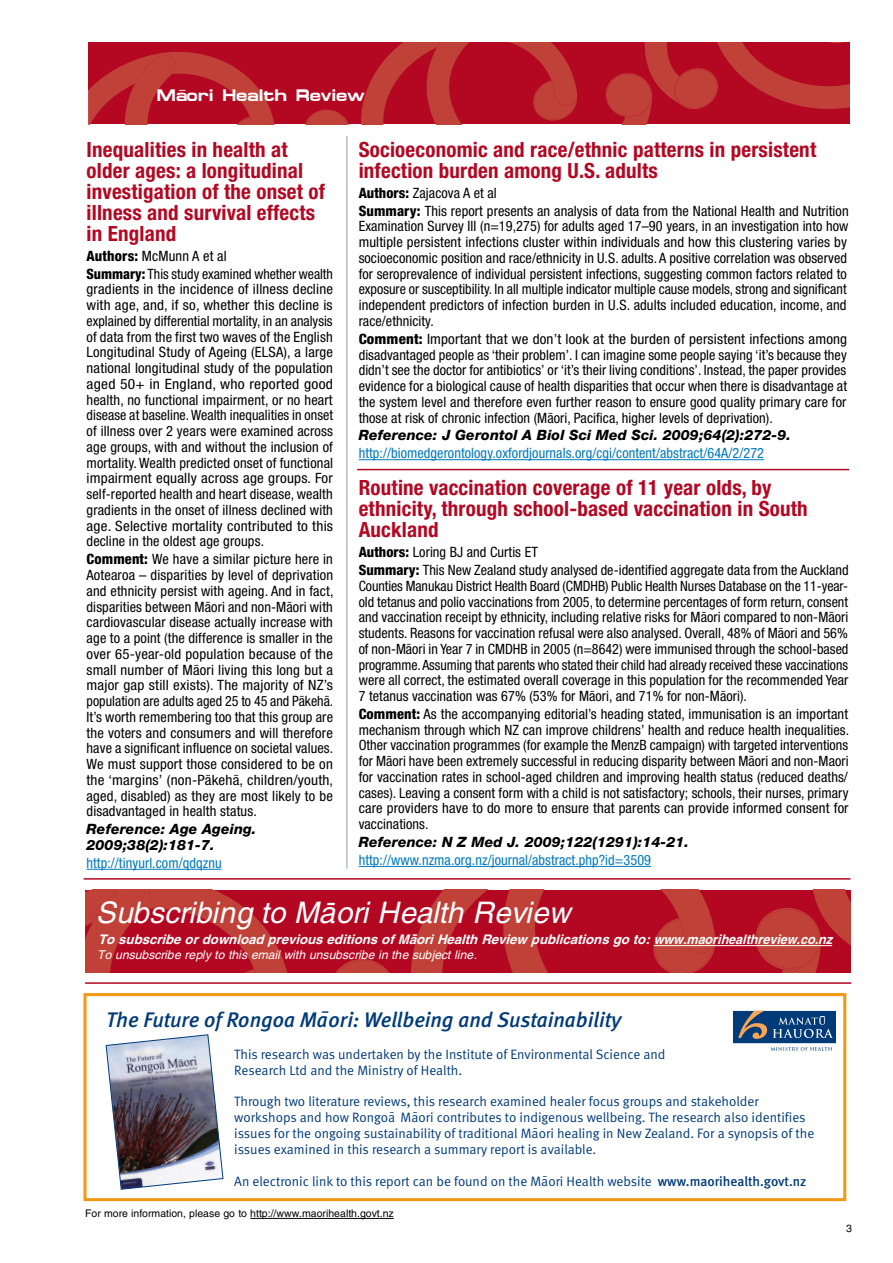
<style>
.page{position:relative;width:893px;height:1263px;background:#fff}
.page>*{position:absolute;margin:0;border:0;box-sizing:border-box;transform-origin:0 0}
.t1{font:italic 29.7px "Helvetica Maori";color:#fff}
.t2{font:italic 21.15px "Meta Medium LF";color:#003b79}
.t3{font:700 condensed 21px/21px "Helvetica Neue LT Pro";letter-spacing:.01em;color:#b30722}
.t4{font:700 16.8px "Micro Extended";letter-spacing:-.01em;color:#fff;scale:.95 1}
.t5{font:condensed 14.25px/15.8px "Helvetica Neue LT Pro";letter-spacing:.005em;color:#000}
.t6{font:condensed 14.25px/15.8px "Helvetica Neue LT Pro";letter-spacing:.005em;color:#000;text-align:justify;scale:1.04 1}
.t7{font:condensed 14.25px/15.8px "Helvetica Neue LT Pro";letter-spacing:.005em;color:#000;text-align:justify;scale:1.05 1}
.t8{font:condensed 14.25px "Helvetica Neue LT Pro";letter-spacing:.005em;color:#0079bc}
.t9{font:italic 800 14.25px/15.8px "Helvetica Neue LT Pro";letter-spacing:.005em;color:#000}
.t10{font:13.5px/15.9px "Meta Normal LF";color:#003b79}
.t11{font:italic 700 13.2px "Helvetica Maori";color:#fff}
.t12{font:italic 12.15px "Helvetica Maori";color:#fff}
.t13{font:10.5px "Helvetica Maori";color:#000}
.s1{font-weight:800}
.s2{font-family:"Meta Medium LF"}
</style>
<div class="page">
<div style="left:88px;top:43px;width:761px;height:81px;background:#b30722"></div>
<svg style="left:88px;top:52px;width:261px;height:72px"></svg>
<svg style="left:361px;top:43px;width:488px;height:81px"></svg>
<svg style="left:85px;top:890px;width:311px;height:82px;background:#b61929"></svg>
<svg style="left:410px;top:890px;width:440px;height:82px;background:#b71d2a"></svg>
<hr style="left:654px;top:945px;width:178px;height:1px;background:#fff">
<hr style="left:359px;top:459px;width:405px;height:1px;background:#0079bc">
<hr style="left:359px;top:866px;width:292px;height:1px;background:#0079bc">
<hr style="left:87px;top:869px;width:135px;height:1px;background:#0079bc">
<hr style="left:346px;top:136px;width:2px;height:732px;background:#b5bec4">
<hr style="left:357px;top:469px;width:492px;height:1px;background:#b30722">
<hr style="left:84px;top:878px;width:766px;height:2px;background:#b30722">
<hr style="left:85px;top:982px;width:766px;height:2px;background:#b30722">
<div style="left:83px;top:993px;width:763px;height:208px;border:3px solid #f39911"></div>
<div style="left:732px;top:1010px;width:104px;height:34px;background:#003b79"></div>
<div style="left:732px;top:1010px;width:105px;height:34px;border:1px solid #fff"></div>
<svg style="left:771px;top:1047px;width:61px;height:4px"></svg>
<svg style="left:738px;top:1010px;width:29px;height:29px"></svg>
<svg style="left:773px;top:1016px;width:60px;height:22px"></svg>
<img style="left:105px;top:1034px;width:119px;height:156px">
<hr style="left:250px;top:1218px;width:144px;height:1px;background:#000">
<p class="t4" style="left:156px;top:86px;width:221px">Ma¯ori Health Review</p>
<h3 class="t3" style="left:87px;top:138px;width:240px">Inequalities in health at older ages: a longitudinal investigation of the onset of illness and survival effects in England</h3>
<p class="t5" style="left:87px;top:247px;width:248px;line-height:17.9px"><span class="s1">Authors:</span> McMunn A et al<br><span class="s1">Summary:</span> This study examined whether wealth</p>
<p class="t6" style="left:87px;top:281px;width:239px">gradients in the incidence of illness decline with age, and, if so, whether this decline is explained by differential mortality, in an analysis of data from the first two waves of the English Longitudinal Study of Ageing (ELSA), a large national longitudinal study of the population aged 50+ in England, who reported good health, no functional impairment, or no heart disease at baseline. Wealth inequalities in onset of illness over 2 years were examined across age groups, with and without the inclusion of mortality. Wealth predicted onset of functional impairment equally across age groups. For self-reported health and heart disease, wealth gradients in the onset of illness declined with age. Selective mortality contributed to this decline in the oldest age groups.</p>
<p class="t5" style="left:87px;top:551px;width:248px;text-align:justify"><span class="s1">Comment:</span> We have a similar picture here in Aotearoa – disparities by level of deprivation and ethnicity persist with ageing. And in fact, disparities between Māori and non-Māori with cardiovascular disease actually increase with age to a point (the difference is smaller in the over 65-year-old population because of the small number of Māori living this long but a major gap still exists). The majority of NZ’s population are adults aged 25 to 45 and Pākehā.<br>It’s worth remembering too that this group are the voters and consumers and will therefore have a significant influence on societal values.<br>We must support those considered to be on the ‘margins’ (non-Pākehā, children/youth, aged, disabled) as they are most likely to be disadvantaged in health status.</p>
<p class="t9" style="left:87px;top:821px;width:171px">Reference: Age Ageing.<br>2009;38(2):181-7.</p>
<p class="t8" style="left:87px;top:854px;width:137px">http://tinyurl.com/qdqznu</p>
<h3 class="t3" style="left:359px;top:138px;width:459px">Socioeconomic and race/ethnic patterns in persistent infection burden among U.S. adults</h3>
<p class="t5" style="left:359px;top:184px;width:492px;line-height:17.9px"><span class="s1">Authors:</span> Zajacova A et al<br><span class="s1">Summary:</span> This report presents an analysis of data from the National Health and Nutrition</p>
<p class="t5" style="left:359px;top:218px;width:491px">Examination Survey III (n=19,275) for adults aged 17–90 years, in an investigation into how multiple persistent infections cluster within individuals and how this clustering varies by socioeconomic position and race/ethnicity in U.S. adults. A positive correlation was observed for seroprevalence of individual persistent infections, suggesting common factors related to exposure or susceptibility. In all multiple indicator multiple cause models, strong and significant independent predictors of infection burden in U.S. adults included education, income, and race/ethnicity.</p>
<p class="t7" style="left:359px;top:331px;width:467px"><span class="s1">Comment:</span> Important that we don’t look at the burden of persistent infections among disadvantaged people as ‘their problem’. I can imagine some people saying ‘it’s because they didn’t see the doctor for antibiotics’ or ‘it’s their living conditions’. Instead, the paper provides evidence for a biological cause of health disparities that occur when there is disadvantage at the system level and therefore even further reason to ensure good quality primary care for those at risk of chronic infection (Māori, Pacifica, higher levels of deprivation).</p>
<p class="t9" style="left:359px;top:427px;width:434px">Reference: J Gerontol A Biol Sci Med Sci. 2009;64(2):272-9.</p>
<p class="t8" style="left:359px;top:445px;width:407px">http://biomedgerontology.oxfordjournals.org/cgi/content/abstract/64A/2/272</p>
<h3 class="t3" style="left:359px;top:477px;width:451px">Routine vaccination coverage of 11 year olds, by ethnicity, through school-based vaccination in South<br>Auckland</h3>
<p class="t5" style="left:359px;top:543px;width:492px;line-height:17.9px"><span class="s1">Authors:</span> Loring BJ and Curtis ET<br><span class="s1">Summary:</span> This New Zealand study analysed de-identified aggregate data from the Auckland</p>
<p class="t5" style="left:359px;top:578px;width:491px;text-align:justify">Counties Manukau District Health Board (CMDHB) Public Health Nurses Database on the 11-year&shy;old tetanus and polio vaccinations from 2005, to determine percentages of form return, consent and vaccination receipt by ethnicity, including relative risks for Māori compared to non-Māori students. Reasons for vaccination refusal were also analysed. Overall, 48% of Māori and 56% of non-Māori in Year 7 in CMDHB in 2005 (n=8642) were immunised through the school-based programme. Assuming that parents who stated their child had already received these vaccinations were all correct, the estimated overall coverage in this population for the recommended Year 7 tetanus vaccination was 67% (53% for Māori, and 71% for non-Māori).</p>
<p class="t5" style="left:359px;top:706px;width:492px;text-align:justify"><span class="s1">Comment:</span> As the accompanying editorial’s heading stated, immunisation is an important mechanism through which NZ can improve childrens’ health and reduce health inequalities.<br>Other vaccination programmes (for example the MenzB campaign) with targeted interventions for Māori have been extremely successful in reducing disparity between Māori and non-Maori for vaccination rates in school-aged children and improving health status (reduced deaths/ cases). Leaving a consent form with a child is not satisfactory; schools, their nurses, primary care providers have to do more to ensure that parents can provide informed consent for vaccinations.</p>
<p class="t9" style="left:359px;top:834px;width:332px">Reference: N Z Med J. 2009;122(1291):14-21.</p>
<p class="t8" style="left:359px;top:852px;width:294px">http://www.nzma.org.nz/journal/abstract.php?id=3509</p>
<h1 class="t1" style="left:98px;top:895px;width:475px">Subscribing to Mäori Health Review</h1>
<p class="t11" style="left:98px;top:931px;width:736px">To subscribe or download previous editions of Mäori Health Review publications go to: www.maorihealthreview.co.nz</p>
<p class="t12" style="left:98px;top:948px;width:381px">To unsubscribe reply to this email with unsubscribe in the subject line.</p>
<h2 class="t2" style="left:106px;top:1007px;width:517px">The Future of Rongoa Ma¯ori: Wellbeing and Sustainability</h2>
<p class="t10" style="left:234px;top:1046px;width:433px">This research was undertaken by the Institute of Environmental Science and<br>Research Ltd and the Ministry of Health.</p>
<p class="t10" style="left:234px;top:1094px;width:581px">Through two literature reviews, this research examined healer focus groups and stakeholder workshops and how Rongoa¯ Ma¯ori contributes to indigenous wellbeing. The research also identifies issues for the ongoing sustainability of traditional Ma¯ori healing in New Zealand. For a synopsis of the issues examined in this research a summary report is available.</p>
<p class="t10" style="left:234px;top:1173px;width:574px">An electronic link to this report can be found on the Ma¯ori Health website <span class="s2">www.maorihealth.govt.nz</span></p>
<p class="t13" style="left:85px;top:1207px;width:310px">For more information, please go to http://www.maorihealth.govt.nz</p>
<p class="t13" style="left:846px;top:1222px;width:7px">3</p>
</div>
